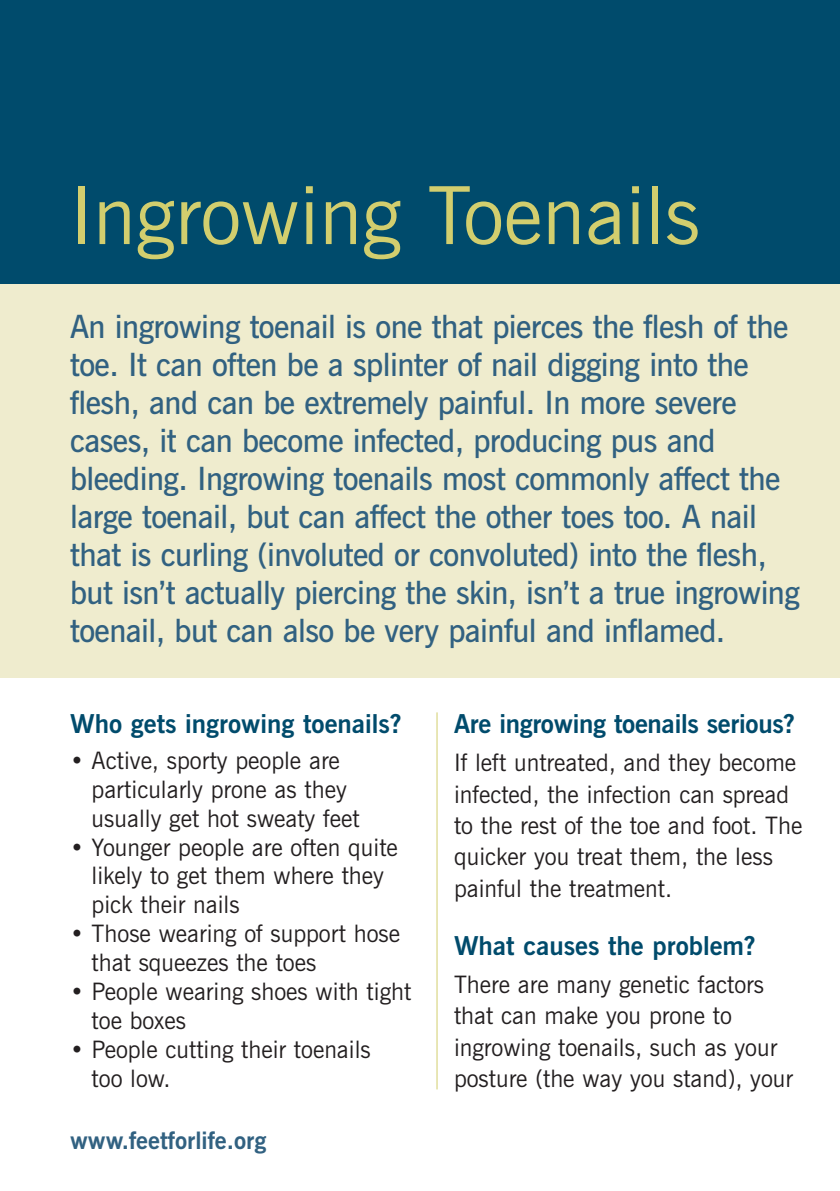
<style>
.page{position:relative;width:840px;height:1191px;background:#fff}
.page>*{position:absolute;margin:0;border:0;box-sizing:border-box;transform-origin:0 0}
.t1{font:80px "News Gothic BT";color:#d2ce6e}
.t2{font:600 32px/38px "News Gothic BT";letter-spacing:-.02em;color:#316181}
.t3{font:700 26px "News Gothic BT";color:#004b6c}
.t4{font:24px/29px "News Gothic BT";color:#231f20}
.t5{font:700 24px "News Gothic BT";color:#316181}
</style>
<div class="page">
<div style="left:0;top:284px;width:839px;height:393px;background:#efecce"></div>
<div style="left:0;top:1px;width:839px;height:283px;background:#004b6c"></div>
<hr style="left:436px;top:712px;width:1px;height:377px;background:#d2ce6e">
<h1 class="t1" style="left:70px;top:186px;width:631px">Ingrowing Toenails</h1>
<p class="t2" style="left:70px;top:310px;width:730px">An ingrowing toenail is one that pierces the flesh of the toe. It can often be a splinter of nail digging into the flesh, and can be extremely painful. In more severe cases, it can become infected, producing pus and bleeding. Ingrowing toenails most commonly affect the large toenail, but can affect the other toes too. A nail that is curling (involuted or convoluted) into the flesh, but isn’t actually piercing the skin, isn’t a true ingrowing toenail, but can also be very painful and inflamed.</p>
<p class="t3" style="left:70px;top:714px;width:332px">Who gets ingrowing toenails?</p>
<p class="t4" style="left:92px;top:747px;width:269px;text-indent:-21px">• Active, sporty people are particularly prone as they usually get hot sweaty feet</p>
<p class="t4" style="left:92px;top:834px;width:307px;text-indent:-21px">• Younger people are often quite likely to get them where they pick their nails</p>
<p class="t4" style="left:92px;top:921px;width:310px;text-indent:-21px">• Those wearing of support hose that squeezes the toes</p>
<p class="t4" style="left:92px;top:979px;width:321px;text-indent:-21px">• People wearing shoes with tight toe boxes</p>
<p class="t4" style="left:92px;top:1037px;width:280px;text-indent:-21px">• People cutting their toenails too low.</p>
<p class="t5" style="left:70px;top:1131px;width:198px">www.feetforlife.org</p>
<p class="t3" style="left:454px;top:714px;width:342px">Are ingrowing toenails serious?</p>
<p class="t4" style="left:454px;top:749px;width:349px;line-height:31.4px">If left untreated, and they become infected, the infection can spread to the rest of the toe and foot. The quicker you treat them, the less painful the treatment.</p>
<p class="t3" style="left:454px;top:936px;width:303px">What causes the problem?</p>
<p class="t4" style="left:454px;top:970px;width:340px;line-height:31.4px">There are many genetic factors that can make you prone to ingrowing toenails, such as your posture (the way you stand), your</p>
</div>
